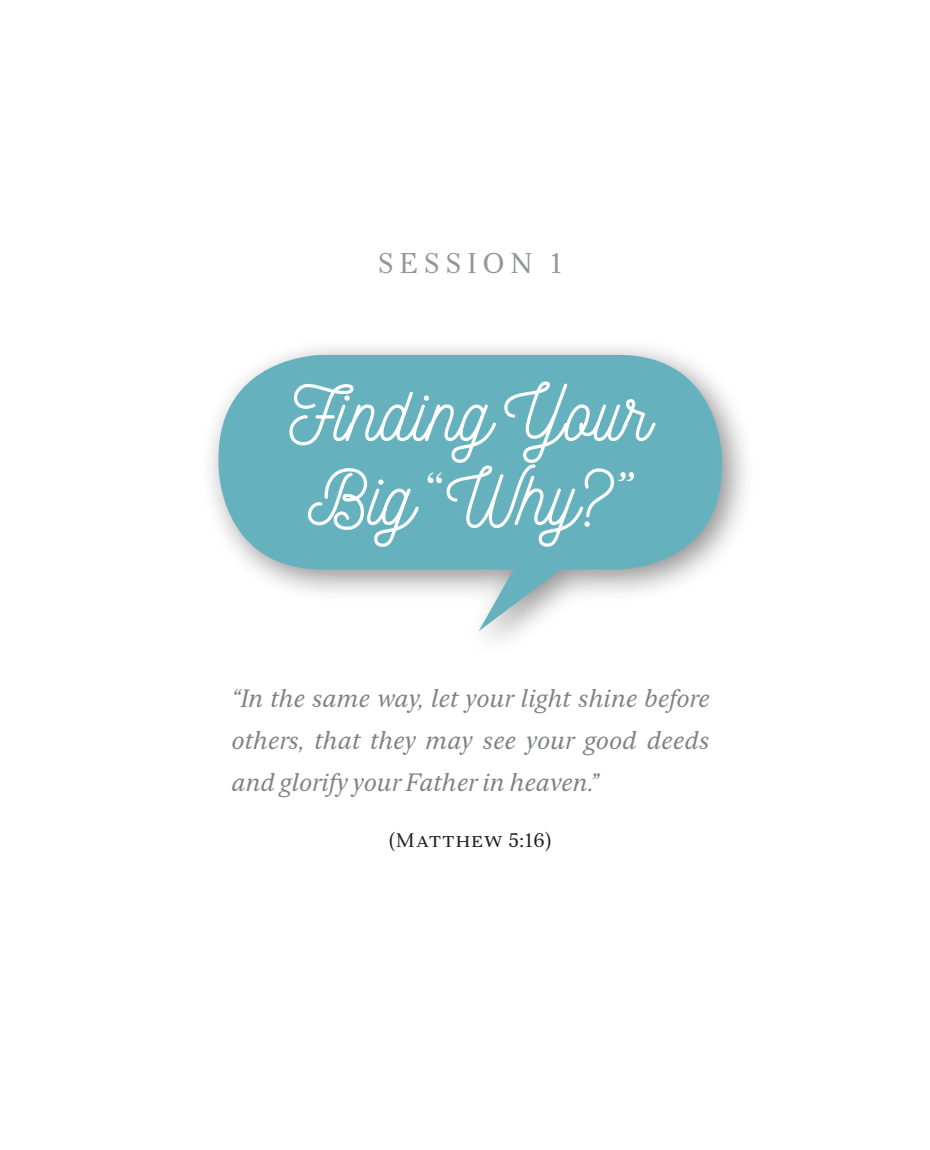
<style>
.page{position:relative;width:930px;height:1150px;background:#fff}
.page>*{position:absolute;margin:0;border:0;box-sizing:border-box;transform-origin:0 0}
.t1{font:77px/84px "Nickainley";color:#fff}
.t2{font:700 31.5px "Times";color:#fff}
.t3{font:28px "Serif 12 Beta";letter-spacing:.195em;color:#939598}
.t4{font:italic 24.5px/42px "Serif 12 Beta";color:#808285;text-align:justify}
.t5{font:19.25px "Serif 12 Beta";letter-spacing:.065em;color:#231f20}
</style>
<div class="page">
<div style="left:200px;top:336px;width:555px;height:325px;background:#231f20;opacity:.5"></div>
<svg style="left:218px;top:355px;width:503px;height:276px;fill:#65b2be"></svg>
<p class="t3" style="left:378px;top:246px;width:185px">SESSION 1</p>
<h1 class="t1" style="left:289px;top:371px;width:363px">Finding Your<br>Big Why?"</h1>
<p class="t2" style="left:427px;top:453px;width:17px">“</p>
<p class="t4" style="left:231px;top:678px;width:480px">“In the same way, let your light shine before others, that they may see your good deeds and glorify your Father in heaven.”</p>
<p class="t5" style="left:388px;top:829px;width:165px">(Matthew 5:16)</p>
</div>
